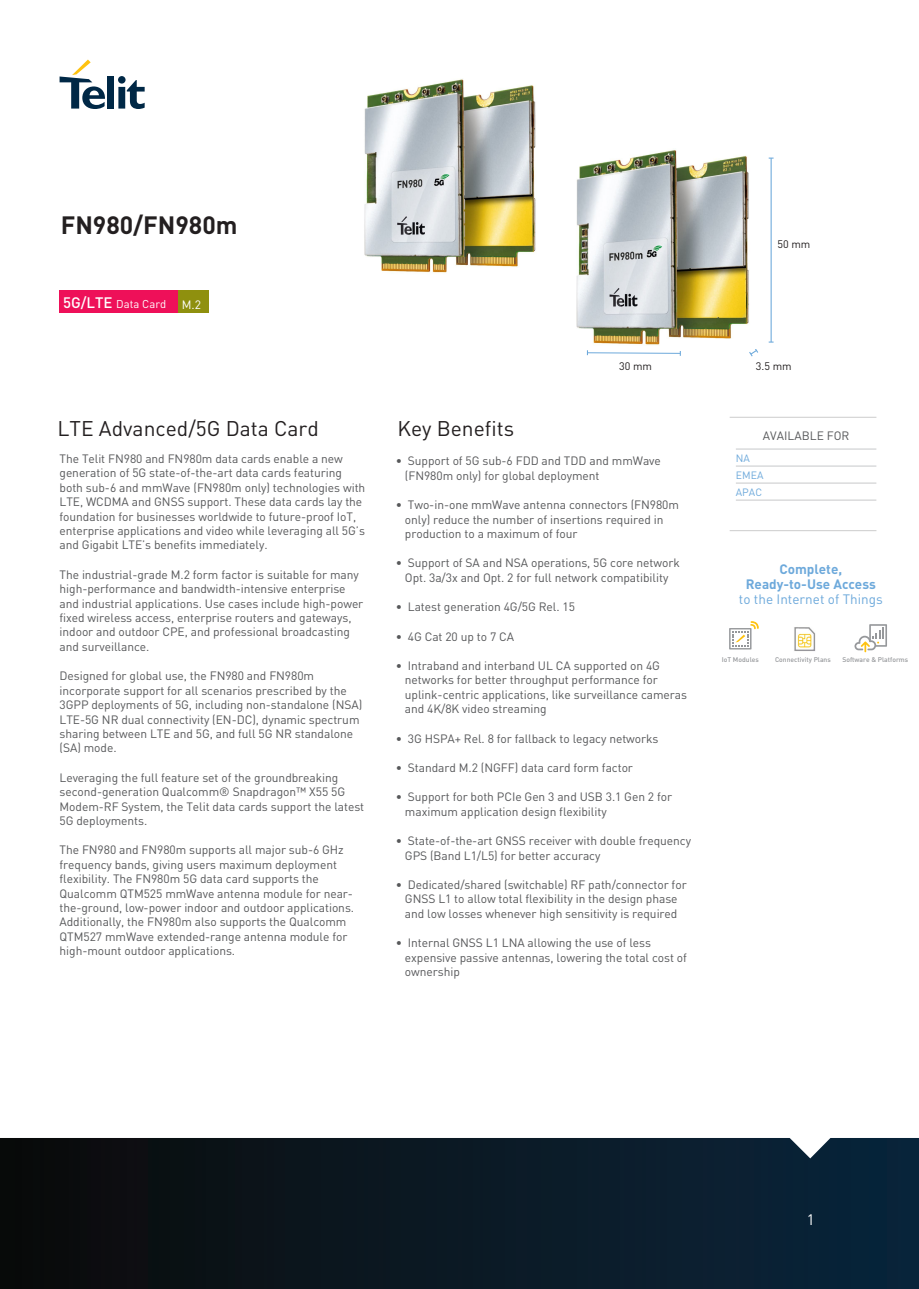
<style>
.page{position:relative;width:919px;height:1289px;background:#fff}
.page>*{position:absolute;margin:0;border:0;box-sizing:border-box;transform-origin:0 0}
.t1{font:700 24.75px "DIN";color:#231f20}
.t2{font:21px "DIN";color:#231f20}
.t3{font:15px "DIN";color:#fff}
.t4{font:700 13.5px/15px "DIN";color:#6da9db;text-align:center}
.t5{font:13.5px "DIN";color:#6da9db}
.t6{font:12px/14.4px "DIN";letter-spacing:-.005em;color:#57585a}
.t7{font:12px "DIN";color:#fff}
.t8{font:11.25px "DIN";color:#fff}
.t9{font:10.8px "DIN";color:#231f20}
.t10{font:10.5px/17px "DIN";color:#6da9db}
.t11{font:500 6.75px "DIN";color:#96989b}
.s1{font-weight:500;font-size:15px}
</style>
<div class="page">
<svg style="left:0;top:1138px;width:918px;height:150px;background:#0b1823"></svg>
<hr style="left:729px;top:530px;width:147px;height:1px;background:#cdcccd">
<hr style="left:729px;top:417px;width:147px;height:1px;background:#cdcccd">
<hr style="left:735px;top:465px;width:141px;height:1px;background:#c7c8ca">
<hr style="left:735px;top:482px;width:141px;height:1px;background:#c7c8ca">
<hr style="left:735px;top:499px;width:141px;height:1px;background:#c7c8ca">
<hr style="left:735px;top:448px;width:141px;height:1px;background:#c7c8ca">
<svg style="left:729px;top:621px;width:29px;height:28px"></svg>
<svg style="left:854px;top:624px;width:32px;height:28px"></svg>
<img style="left:794px;top:627px;width:22px;height:24px">
<svg style="left:60px;top:60px;width:45px;height:49px"></svg>
<div style="left:107px;top:76px;width:7px;height:33px;background:#002846"></div>
<svg style="left:118px;top:76px;width:27px;height:33px"></svg>
<div style="left:60px;top:290px;width:119px;height:23px;background:#ee1059"></div>
<div style="left:179px;top:290px;width:30px;height:23px;background:#8f900e"></div>
<svg style="left:749px;top:349px;width:9px;height:8px"></svg>
<hr style="left:770px;top:158px;width:1px;height:184px;background:#6da9db">
<svg style="left:586px;top:350px;width:95px;height:6px"></svg>
<img style="left:576px;top:150px;width:173px;height:195px">
<img style="left:364px;top:79px;width:172px;height:194px">
<h1 class="t1" style="left:61px;top:209px;width:178px">FN980/FN980m</h1>
<p class="t8" style="left:63px;top:297px;width:104px"><span class="s1">5G/LTE</span> Data Card</p>
<p class="t7" style="left:182px;top:297px;width:21px">M.2</p>
<h2 class="t2" style="left:58px;top:415px;width:263px">LTE Advanced/5G Data Card</h2>
<p class="t6" style="left:60px;top:451px;width:307px">The Telit FN980 and FN980m data cards enable a new generation of 5G state-of-the-art data cards featuring both sub-6 and mmWave (FN980m only) technologies with LTE, WCDMA and GNSS support. These data cards lay the foundation for businesses worldwide to future-proof IoT, enterprise applications and video while leveraging all 5G’s and Gigabit LTE’s benefits immediately.</p>
<p class="t6" style="left:60px;top:567px;width:305px">The industrial-grade M.2 form factor is suitable for many high-performance and bandwidth-intensive enterprise and industrial applications. Use cases include high-power fixed wireless access, enterprise routers and gateways, indoor and outdoor CPE, and professional broadcasting and surveillance.</p>
<p class="t6" style="left:60px;top:668px;width:304px">Designed for global use, the FN980 and FN980m incorporate support for all scenarios prescribed by the 3GPP deployments of 5G, including non-standalone (NSA)<br>LTE-5G NR dual connectivity (EN-DC), dynamic spectrum sharing between LTE and 5G, and full 5G NR standalone (SA) mode.</p>
<p class="t6" style="left:60px;top:770px;width:306px">Leveraging the full feature set of the groundbreaking second-generation Qualcomm® Snapdragon™ X55 5G Modem-RF System, the Telit data cards support the latest 5G deployments.</p>
<p class="t6" style="left:60px;top:842px;width:296px">The FN980 and FN980m supports all major sub-6 GHz frequency bands, giving users maximum deployment flexibility. The FN980m 5G data card supports the Qualcomm QTM525 mmWave antenna module for near&shy;the-ground, low-power indoor and outdoor applications.<br>Additionally, the FN980m also supports the Qualcomm QTM527 mmWave extended-range antenna module for high-mount outdoor applications.</p>
<p class="t9" style="left:777px;top:237px;width:35px">50 mm</p>
<p class="t9" style="left:619px;top:360px;width:35px">30 mm</p>
<p class="t9" style="left:755px;top:359px;width:37px">3.5 mm</p>
<h2 class="t2" style="left:397px;top:415px;width:118px">Key Benefits</h2>
<p class="t6" style="left:762px;top:429px;width:88px">AVAILABLE FOR</p>
<p class="t10" style="left:735px;top:449px;width:29px">NA<br>EMEA<br>APAC</p>
<p class="t6" style="left:405px;top:453px;width:257px;text-indent:-9px">• Support of 5G sub-6 FDD and TDD and mmWave (FN980m only) for global deployment</p>
<p class="t6" style="left:405px;top:497px;width:275px;text-indent:-9px">• Two-in-one mmWave antenna connectors (FN980m only) reduce the number of insertions required in production to a maximum of four</p>
<p class="t6" style="left:395px;top:555px;width:285px;text-align:center">• Support of SA and NSA operations, 5G core network<br>Opt. 3a/3x and Opt. 2 for full network compatibility</p>
<p class="t6" style="left:395px;top:599px;width:181px">• Latest generation 4G/5G Rel. 15</p>
<p class="t6" style="left:395px;top:628px;width:120px">• 4G Cat 20 up to 7 CA</p>
<p class="t6" style="left:405px;top:658px;width:284px;text-indent:-9px">• Intraband and interband UL CA supported on 4G networks for better throughput performance for uplink-centric applications, like surveillance cameras and 4K/8K video streaming</p>
<p class="t6" style="left:395px;top:730px;width:264px">• 3G HSPA+ Rel. 8 for fallback to legacy networks</p>
<p class="t6" style="left:395px;top:760px;width:239px">• Standard M.2 (NGFF) data card form factor</p>
<p class="t6" style="left:405px;top:789px;width:269px;text-indent:-9px">• Support for both PCIe Gen 3 and USB 3.1 Gen 2 for maximum application design flexibility</p>
<p class="t6" style="left:405px;top:833px;width:287px;text-indent:-9px">• State-of-the-art GNSS receiver with double frequency<br>GPS (Band L1/L5) for better accuracy</p>
<p class="t6" style="left:395px;top:877px;width:292px;text-align:center">• Dedicated/shared (switchable) RF path/connector for<br>GNSS L1 to allow total flexibility in the design phase and low losses whenever high sensitivity is required</p>
<p class="t6" style="left:405px;top:935px;width:283px;text-indent:-9px">• Internal GNSS L1 LNA allowing the use of less expensive passive antennas, lowering the total cost of ownership</p>
<p class="t4" style="left:745px;top:561px;width:132px">Complete,<br>Ready-to-Use Access</p>
<p class="t5" style="left:739px;top:591px;width:145px">to the Internet of Things</p>
<p class="t11" style="left:722px;top:655px;width:38px">IoT Modules</p>
<p class="t11" style="left:775px;top:655px;width:57px">Connectivity Plans</p>
<p class="t11" style="left:842px;top:655px;width:67px">Software &amp; Platforms</p>
<p class="t3" style="left:806px;top:1210px;width:9px">1</p>
</div>
